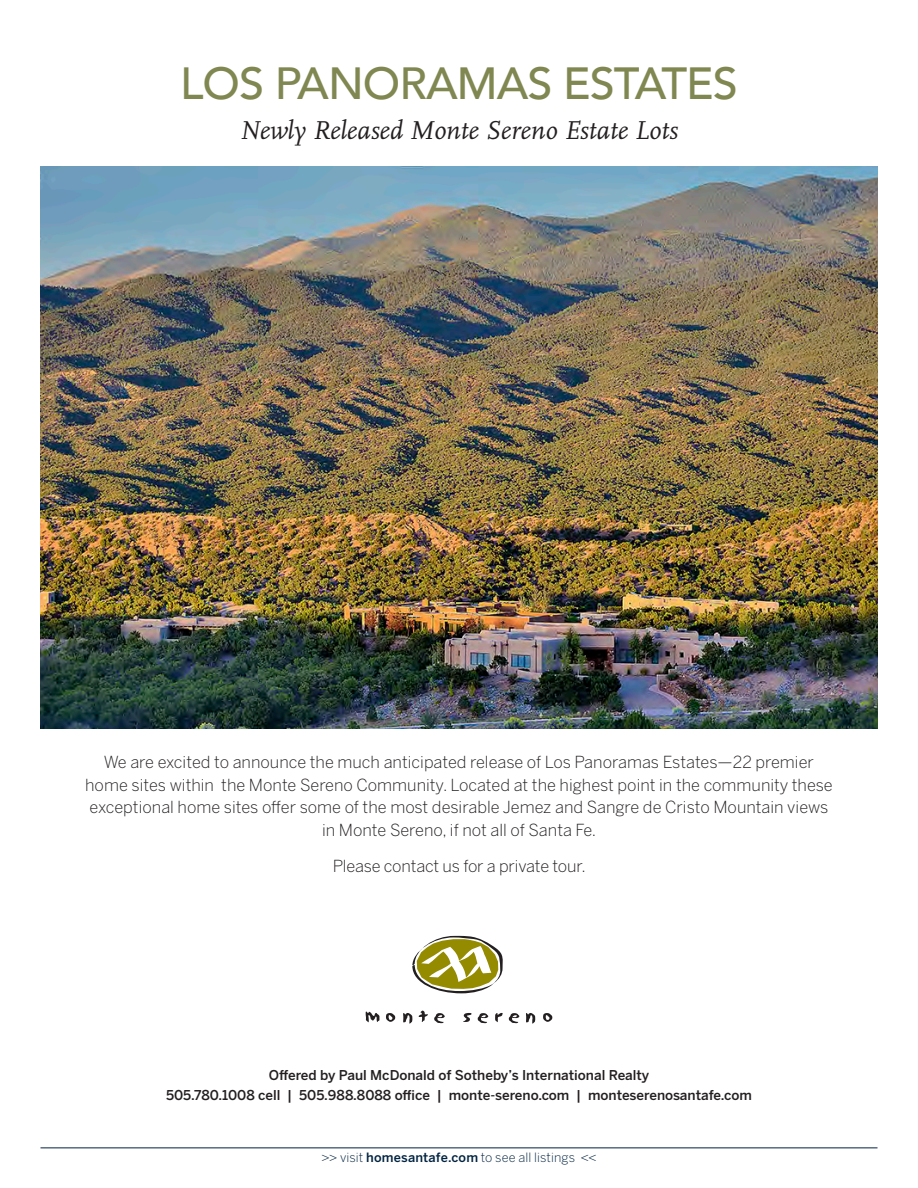
<style>
.page{position:relative;width:918px;height:1188px;background:#fff}
.page>*{position:absolute;margin:0;border:0;box-sizing:border-box;transform-origin:0 0}
.t1{font:500 45px "Avenir";letter-spacing:-.02em;color:#808751}
.t2{font:italic 27px "FF Scala";color:#231f20}
.text{font:300 16.5px/22.5px "Benton Sans";color:#231f20;text-align:center}
.t3{font:500 13.5px "Benton Sans";color:#231f20}
.chart_list{font:300 12.75px "Benton Sans";letter-spacing:.01em;color:#002340}
.s1{font-weight:500}
</style>
<div class="page">
<hr style="left:40px;top:1148px;width:838px;height:1px;background:#002340">
<svg style="left:366px;top:1012px;width:13px;height:10px"></svg>
<svg style="left:386px;top:1013px;width:9px;height:9px"></svg>
<svg style="left:403px;top:1013px;width:9px;height:10px"></svg>
<svg style="left:419px;top:1011px;width:9px;height:11px"></svg>
<svg style="left:434px;top:1013px;width:11px;height:10px"></svg>
<svg style="left:463px;top:1013px;width:8px;height:9px"></svg>
<svg style="left:478px;top:1013px;width:10px;height:10px"></svg>
<svg style="left:495px;top:1013px;width:8px;height:9px"></svg>
<svg style="left:509px;top:1013px;width:10px;height:10px"></svg>
<svg style="left:526px;top:1013px;width:9px;height:10px"></svg>
<svg style="left:543px;top:1013px;width:9px;height:9px"></svg>
<svg style="left:412px;top:936px;width:91px;height:57px"></svg>
<img style="left:40px;top:167px;width:838px;height:562px">
<p class="t1" style="left:180px;top:44px;width:559px">LOS PANORAMAS ESTATES</p>
<p class="t2" style="left:240px;top:116px;width:440px">Newly Released Monte Sereno Estate Lots</p>
<p class="text" style="left:85px;top:751px;width:749px">We are excited to announce the much anticipated release of Los Panoramas Estates—22 premier home sites within the Monte Sereno Community. Located at the highest point in the community these exceptional home sites offer some of the most desirable Jemez and Sangre de Cristo Mountain views in Monte Sereno, if not all of Santa Fe.</p>
<p class="text" style="left:333px;top:854px;width:255px">Please contact us for a private tour.</p>
<p class="t3" style="left:269px;top:1067px;width:382px">Offered by Paul McDonald of Sotheby’s International Realty</p>
<p class="t3" style="left:166px;top:1087px;width:587px">505.780.1008 cell | 505.988.8088 office | monte-sereno.com | monteserenosantafe.com</p>
<p class="chart_list" style="left:322px;top:1150px;width:276px">&gt;&gt; visit <span class="s1">homesantafe.com</span> to see all listings &lt;&lt;</p>
</div>
